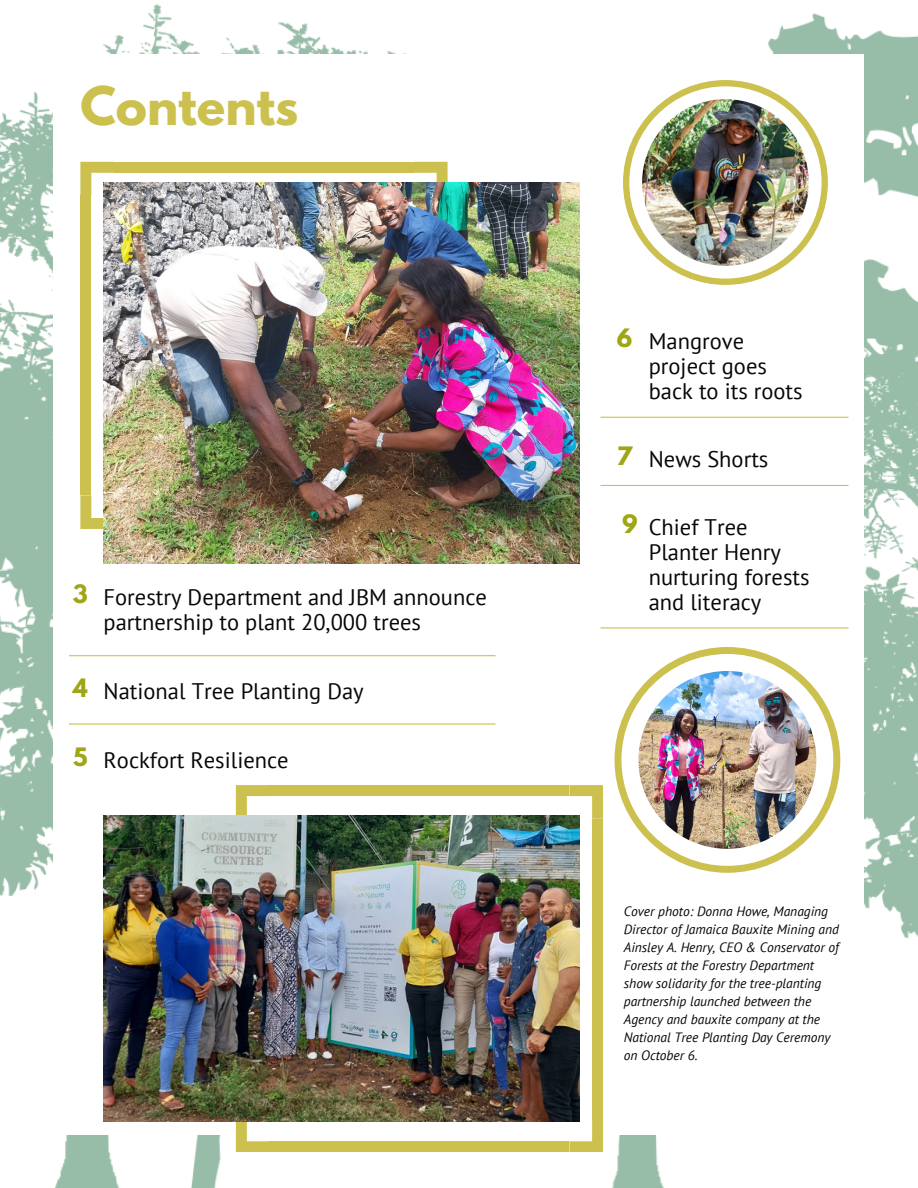
<style>
.page{position:relative;width:918px;height:1188px;background:#fff}
.page>*{position:absolute;margin:0;border:0;box-sizing:border-box;transform-origin:0 0}
.t1{font:700 47.25px "League Spartan";color:#ccc14f}
.t2{font:22.5px/24.8px "PT Sans";color:#050708}
.t3{font:700 22.5px "League Spartan";color:#9fa615}
.t4{font:italic 13.5px/18px "PT Sans";color:#050708}
</style>
<div class="page">
<img style="left:0;top:3px;width:918px;height:1185px">
<div style="left:54px;top:54px;width:810px;height:1081px;background:#fff"></div>
<div style="left:80px;top:195px;width:11px;height:300px;background:#ccc14f"></div>
<div style="left:114px;top:162px;width:300px;height:11px;background:#ccc14f"></div>
<svg style="left:414px;top:162px;width:33px;height:20px"></svg>
<svg style="left:80px;top:162px;width:34px;height:33px"></svg>
<svg style="left:80px;top:495px;width:24px;height:34px"></svg>
<div style="left:592px;top:819px;width:11px;height:300px;background:#ccc14f"></div>
<div style="left:270px;top:785px;width:299px;height:11px;background:#ccc14f"></div>
<div style="left:270px;top:1141px;width:299px;height:11px;background:#ccc14f"></div>
<svg style="left:569px;top:785px;width:34px;height:34px"></svg>
<svg style="left:236px;top:785px;width:34px;height:30px"></svg>
<svg style="left:569px;top:1119px;width:34px;height:33px"></svg>
<svg style="left:236px;top:1121px;width:34px;height:31px"></svg>
<img style="left:104px;top:182px;width:475px;height:382px">
<img style="left:104px;top:815px;width:475px;height:306px">
<hr style="left:69px;top:655px;width:427px;height:1px;background:#ccc14f">
<hr style="left:69px;top:723px;width:427px;height:2px;background:#ccc14f">
<img style="left:623px;top:80px;width:205px;height:205px">
<img style="left:615px;top:647px;width:225px;height:226px">
<hr style="left:601px;top:417px;width:247px;height:1px;background:#ccc14f">
<hr style="left:601px;top:485px;width:247px;height:1px;background:#ccc14f">
<hr style="left:601px;top:627px;width:247px;height:1px;background:#ccc14f">
<p class="t1" style="left:80px;top:83px;width:220px">Contents</p>
<p class="t3" style="left:73px;top:583px;width:16px">3</p>
<p class="t2" style="left:104px;top:585px;width:385px">Forestry Department and JBM announce partnership to plant 20,000 trees</p>
<p class="t3" style="left:73px;top:677px;width:16px">4</p>
<p class="t2" style="left:104px;top:678px;width:262px">National Tree Planting Day</p>
<p class="t3" style="left:73px;top:746px;width:16px">5</p>
<p class="t2" style="left:104px;top:747px;width:187px">Rockfort Resilience</p>
<p class="t3" style="left:617px;top:327px;width:17px">6</p>
<p class="t2" style="left:649px;top:329px;width:155px">Mangrove project goes back to its roots</p>
<p class="t3" style="left:617px;top:445px;width:17px">7</p>
<p class="t2" style="left:649px;top:446px;width:121px">News Shorts</p>
<p class="t3" style="left:622px;top:513px;width:17px">9</p>
<p class="t2" style="left:649px;top:515px;width:162px">Chief Tree<br>Planter Henry nurturing forests and literacy</p>
<p class="t4" style="left:624px;top:902px;width:217px">Cover photo: Donna Howe, Managing Director of Jamaica Bauxite Mining and Ainsley A. Henry, CEO &amp; Conservator of Forests at the Forestry Department show solidarity for the tree-planting partnership launched between the Agency and bauxite company at the National Tree Planting Day Ceremony on October 6.</p>
</div>
